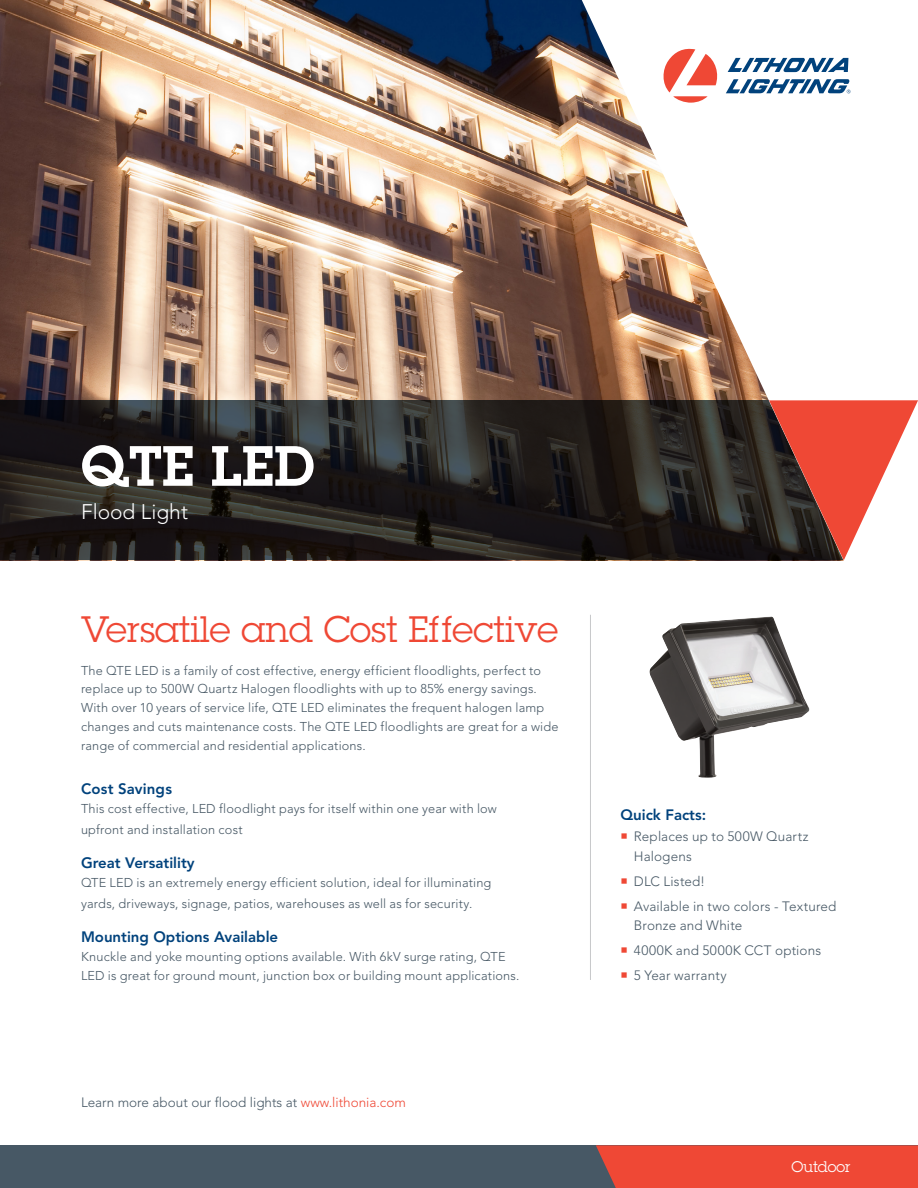
<style>
.page{position:relative;width:918px;height:1188px;background:#fff}
.page>*{position:absolute;margin:0;border:0;box-sizing:border-box;transform-origin:0 0}
.t1{font:600 55.5px "Lubalin Graph Std";color:#fff}
.t2{font:36px "Lubalin Graph Std";color:#ef4835}
.Family{font:300 21px "Avenir LT Std";color:#fff}
.t3{font:800 15px "Avenir LT Std";color:#01427c}
.Segment{font:15px "Lubalin Graph Std";color:#fff}
.t4{font:300 13.5px/19.5px "Avenir LT Std";letter-spacing:.01em;color:#475865}
.t5{font:300 12.75px/18.8px "Avenir LT Std";letter-spacing:.015em;color:#475865}
.s1{color:#ef4835}
</style>
<div class="page">
<img style="left:0;top:0;width:582px;height:400px">
<svg style="left:0;top:400px;width:582px;height:160px;background:#22201f"></svg>
<svg style="left:582px;top:0;width:269px;height:711px"></svg>
<svg style="left:769px;top:400px;width:149px;height:160px"></svg>
<hr style="left:590px;top:615px;width:1px;height:365px;background:#c7c8ca">
<svg style="left:664px;top:49px;width:56px;height:54px"></svg>
<svg style="left:728px;top:58px;width:120px;height:14px"></svg>
<svg style="left:726px;top:79px;width:124px;height:14px"></svg>
<div style="left:0;top:1145px;width:918px;height:43px;background:#475865"></div>
<div style="left:596px;top:1145px;width:322px;height:43px;background:#ef4835"></div>
<img style="left:650px;top:616px;width:159px;height:162px">
<p class="t1" style="left:81px;top:429px;width:236px">QTE LED</p>
<p class="Family" style="left:81px;top:499px;width:108px">Flood Light</p>
<p class="t2" style="left:81px;top:607px;width:479px">Versatile and Cost Effective</p>
<p class="t5" style="left:81px;top:661px;width:479px">The QTE LED is a family of cost effective, energy efficient floodlights, perfect to replace up to 500W Quartz Halogen floodlights with up to 85% energy savings.<br>With over 10 years of service life, QTE LED eliminates the frequent halogen lamp changes and cuts maintenance costs. The QTE LED floodlights are great for a wide range of commercial and residential applications.</p>
<p class="t3" style="left:81px;top:780px;width:93px">Cost Savings</p>
<p class="t5" style="left:81px;top:798px;width:417px;line-height:21px">This cost effective, LED floodlight pays for itself within one year with low upfront and installation cost</p>
<p class="t3" style="left:81px;top:854px;width:115px">Great Versatility</p>
<p class="t5" style="left:81px;top:872px;width:412px;line-height:21px">QTE LED is an extremely energy efficient solution, ideal for illuminating yards, driveways, signage, patios, warehouses as well as for security.</p>
<p class="t3" style="left:81px;top:928px;width:199px">Mounting Options Available</p>
<p class="t5" style="left:81px;top:948px;width:440px">Knuckle and yoke mounting options available. With 6kV surge rating, QTE<br>LED is great for ground mount, junction box or building mount applications.</p>
<p class="t4" style="left:81px;top:1093px;width:326px">Learn more about our flood lights at <span class="s1">www.lithonia.com</span></p>
<p class="t3" style="left:620px;top:806px;width:87px">Quick Facts:</p>
<p class="t4" style="left:634px;top:827px;width:176px">Replaces up to 500W Quartz<br>Halogens</p>
<p class="t4" style="left:634px;top:871px;width:73px">DLC Listed!</p>
<p class="t4" style="left:634px;top:896px;width:204px">Available in two colors - Textured<br>Bronze and White</p>
<p class="t4" style="left:634px;top:941px;width:189px">4000K and 5000K CCT options</p>
<p class="t4" style="left:634px;top:966px;width:94px">5 Year warranty</p>
<p class="Segment" style="left:791px;top:1157px;width:61px">Outdoor</p>
</div>
